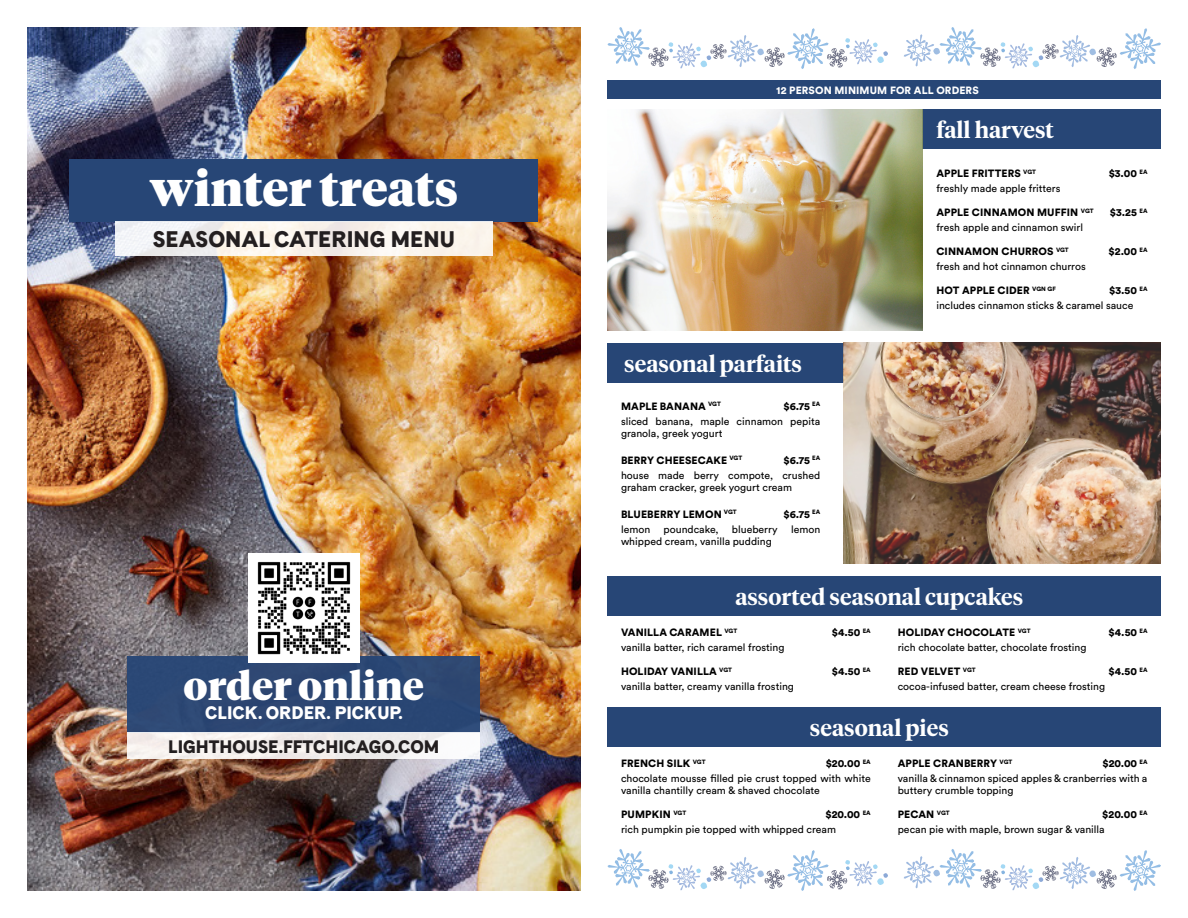
<style>
.page{position:relative;width:1188px;height:918px;background:#fff}
.page>*{position:absolute;margin:0;border:0;box-sizing:border-box;transform-origin:0 0}
.t1{font:900 48px "Tiempos Headline";color:#fff}
.t2{font:900 39px "Tiempos Headline";color:#fff}
.t3{font:600 22.5px "Tiempos Headline";color:#fff}
.t4{font:900 22.5px "Cadiz Trial";color:#231f20}
.t5{font:900 18px "Cadiz Trial";color:#231f20}
.t6{font:900 18px "Cadiz Trial";color:#fff}
.t7{font:10.5px/12px "Circular Std";color:#000}
.t8{font:900 10.5px "Circular Std";letter-spacing:.01em;color:#000}
.t9{font:900 10.5px "Circular Std";letter-spacing:.01em;color:#fff}
</style>
<div class="page">
<img style="left:27px;top:27px;width:553px;height:864px">
<div style="left:70px;top:159px;width:468px;height:63px;background:#274676"></div>
<div style="left:115px;top:222px;width:377px;height:34px;background:linear-gradient(to right,#f1f1f1,#fcf4ea)"></div>
<div style="left:128px;top:656px;width:352px;height:76px;background:#274676"></div>
<div style="left:128px;top:732px;width:352px;height:27px;background:linear-gradient(to right,#f5efeb,#f2f2f3)"></div>
<img style="left:248px;top:554px;width:111px;height:109px">
<div style="left:608px;top:80px;width:553px;height:18px;background:#274676"></div>
<div style="left:608px;top:343px;width:236px;height:40px;background:#274676"></div>
<img style="left:844px;top:343px;width:317px;height:221px">
<div style="left:608px;top:576px;width:553px;height:40px;background:#274676"></div>
<div style="left:923px;top:110px;width:238px;height:39px;background:#274676"></div>
<img style="left:608px;top:110px;width:315px;height:220px">
<div style="left:608px;top:707px;width:553px;height:40px;background:#274676"></div>
<svg style="left:607px;top:27px;width:281px;height:42px"></svg>
<svg style="left:904px;top:27px;width:257px;height:42px"></svg>
<svg style="left:607px;top:849px;width:281px;height:42px"></svg>
<svg style="left:904px;top:849px;width:257px;height:42px"></svg>
<p class="t1" style="left:149px;top:155px;width:310px">winter treats</p>
<p class="t4" style="left:153px;top:230px;width:304px">SEASONAL CATERING MENU</p>
<p class="t2" style="left:183px;top:659px;width:242px">order online</p>
<p class="t6" style="left:205px;top:705px;width:199px">CLICK. ORDER. PICKUP.</p>
<p class="t5" style="left:168px;top:739px;width:273px">LIGHTHOUSE.FFTCHICAGO.COM</p>
<p class="t9" style="left:776px;top:83px;width:204px">12 PERSON MINIMUM FOR ALL ORDERS</p>
<p class="t3" style="left:624px;top:348px;width:179px">seasonal parfaits</p>
<p class="t8" style="left:621px;top:399px;width:101px">MAPLE BANANA <sup>VGT</sup></p>
<p class="t8" style="left:784px;top:399px;width:38px">$6.75 <sup>EA</sup></p>
<p class="t7" style="left:621px;top:415px;width:201px">sliced banana, maple cinnamon pepita granola, greek yogurt</p>
<p class="t8" style="left:621px;top:453px;width:123px">BERRY CHEESECAKE <sup>VGT</sup></p>
<p class="t8" style="left:783px;top:453px;width:38px">$6.75 <sup>EA</sup></p>
<p class="t7" style="left:621px;top:469px;width:201px">house made berry compote, crushed graham cracker, greek yogurt cream</p>
<p class="t8" style="left:621px;top:507px;width:117px">BLUEBERRY LEMON <sup>VGT</sup></p>
<p class="t8" style="left:784px;top:507px;width:38px">$6.75 <sup>EA</sup></p>
<p class="t7" style="left:621px;top:523px;width:31px">lemon</p>
<p class="t7" style="left:664px;top:523px;width:57px">poundcake,</p>
<p class="t7" style="left:732px;top:523px;width:47px">blueberry</p>
<p class="t7" style="left:791px;top:523px;width:31px">lemon</p>
<p class="t7" style="left:621px;top:535px;width:152px">whipped cream, vanilla pudding</p>
<p class="t3" style="left:936px;top:115px;width:119px">fall harvest</p>
<p class="t8" style="left:936px;top:166px;width:101px">APPLE FRITTERS <sup>VGT</sup></p>
<p class="t8" style="left:1109px;top:166px;width:40px">$3.00 <sup>EA</sup></p>
<p class="t7" style="left:936px;top:182px;width:126px">freshly made apple fritters</p>
<p class="t8" style="left:936px;top:205px;width:159px">APPLE CINNAMON MUFFIN <sup>VGT</sup></p>
<p class="t8" style="left:1110px;top:205px;width:39px">$3.25 <sup>EA</sup></p>
<p class="t7" style="left:936px;top:221px;width:148px">fresh apple and cinnamon swirl</p>
<p class="t8" style="left:936px;top:244px;width:134px">CINNAMON CHURROS <sup>VGT</sup></p>
<p class="t8" style="left:1109px;top:244px;width:40px">$2.00 <sup>EA</sup></p>
<p class="t7" style="left:936px;top:260px;width:151px">fresh and hot cinnamon churros</p>
<p class="t8" style="left:936px;top:283px;width:121px">HOT APPLE CIDER <sup>VGN</sup> <sup>GF</sup></p>
<p class="t8" style="left:1109px;top:283px;width:40px">$3.50 <sup>EA</sup></p>
<p class="t7" style="left:936px;top:299px;width:199px">includes cinnamon sticks &amp; caramel sauce</p>
<p class="t3" style="left:735px;top:582px;width:290px">assorted seasonal cupcakes</p>
<p class="t8" style="left:898px;top:626px;width:134px">HOLIDAY CHOCOLATE <sup>VGT</sup></p>
<p class="t8" style="left:1109px;top:626px;width:40px">$4.50 <sup>EA</sup></p>
<p class="t7" style="left:898px;top:642px;width:190px">rich chocolate batter, chocolate frosting</p>
<p class="t8" style="left:898px;top:665px;width:80px">RED VELVET <sup>VGT</sup></p>
<p class="t8" style="left:1109px;top:665px;width:40px">$4.50 <sup>EA</sup></p>
<p class="t7" style="left:898px;top:681px;width:209px">cocoa-infused batter, cream cheese frosting</p>
<p class="t8" style="left:621px;top:626px;width:118px">VANILLA CARAMEL <sup>VGT</sup></p>
<p class="t8" style="left:832px;top:626px;width:40px">$4.50 <sup>EA</sup></p>
<p class="t7" style="left:621px;top:642px;width:165px">vanilla batter, rich caramel frosting</p>
<p class="t8" style="left:621px;top:665px;width:113px">HOLIDAY VANILLA <sup>VGT</sup></p>
<p class="t8" style="left:832px;top:665px;width:40px">$4.50 <sup>EA</sup></p>
<p class="t7" style="left:621px;top:681px;width:175px">vanilla batter, creamy vanilla frosting</p>
<p class="t3" style="left:810px;top:713px;width:140px">seasonal pies</p>
<p class="t8" style="left:898px;top:757px;width:116px">APPLE CRANBERRY <sup>VGT</sup></p>
<p class="t8" style="left:1103px;top:757px;width:46px">$20.00 <sup>EA</sup></p>
<p class="t7" style="left:898px;top:773px;width:251px">vanilla &amp; cinnamon spiced apples &amp; cranberries with a buttery crumble topping</p>
<p class="t8" style="left:898px;top:808px;width:53px">PECAN <sup>VGT</sup></p>
<p class="t8" style="left:1102px;top:808px;width:47px">$20.00 <sup>EA</sup></p>
<p class="t7" style="left:898px;top:824px;width:209px">pecan pie with maple, brown sugar &amp; vanilla</p>
<p class="t8" style="left:621px;top:757px;width:86px">FRENCH SILK <sup>VGT</sup></p>
<p class="t8" style="left:826px;top:757px;width:47px">$20.00 <sup>EA</sup></p>
<p class="t7" style="left:621px;top:773px;width:251px">chocolate mousse filled pie crust topped with white vanilla chantilly cream &amp; shaved chocolate</p>
<p class="t8" style="left:621px;top:808px;width:67px">PUMPKIN <sup>VGT</sup></p>
<p class="t8" style="left:826px;top:808px;width:47px">$20.00 <sup>EA</sup></p>
<p class="t7" style="left:621px;top:824px;width:217px">rich pumpkin pie topped with whipped cream</p>
</div>
